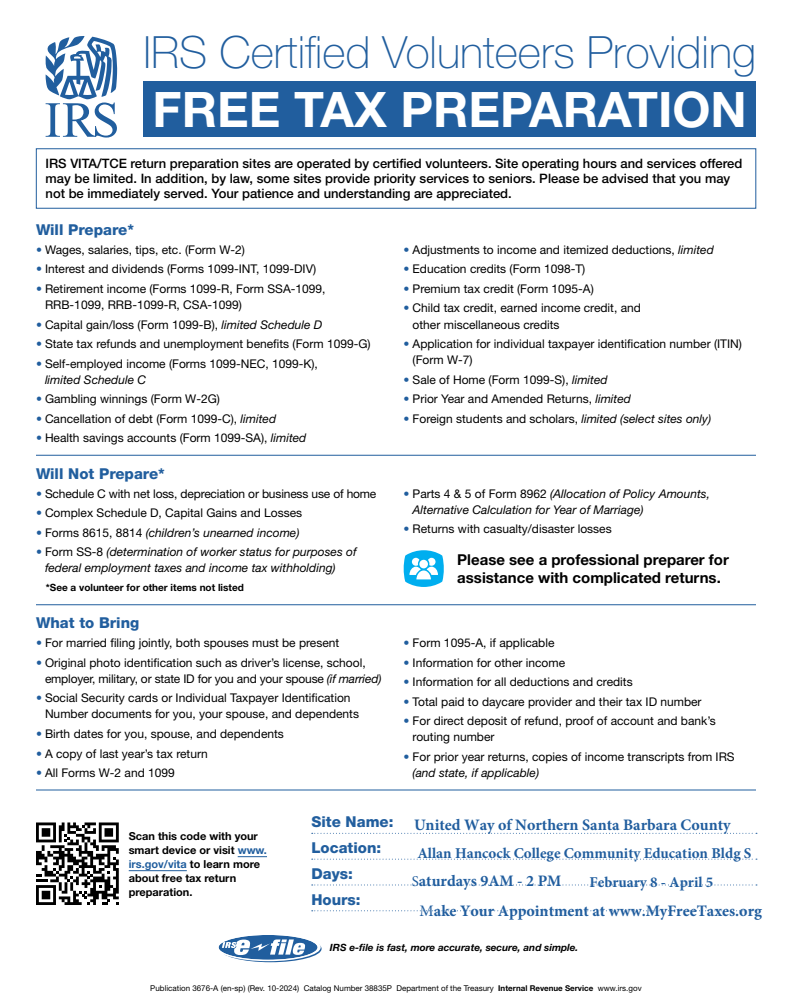
<style>
.page{position:relative;width:792px;height:1008px;background:#fff}
.page>*{position:absolute;margin:0;border:0;box-sizing:border-box;transform-origin:0 0}
.h1_title{font:700 49px "Helvetica Neue LT Std";color:#fff}
.h1_title-2{font:100 44.5px "Helvetica Neue LT Std";color:#215e9e}
.t1{font:700 16px "Minion Pro";color:#205d9e}
.t2{font:800 15px/26px "Helvetica Neue LT Std";color:#215e9e}
.call_out{font:700 15px/18px "Helvetica Neue LT Std";color:#000}
.t3{font:700 15px "Minion Pro";color:#205d9e}
.intro_body{font:500 13px/15px "Helvetica Neue LT Std";color:#000}
.bullets{font:12px/16.2px "Helvetica Neue LT Std";color:#000}
.bullets-2{font:italic 12px/16.2px "Helvetica Neue LT Std";color:#000}
.body_bold{font:700 11px/14px "Helvetica Neue LT Std";color:#000}
.body{font:italic 700 10px "Helvetica Neue LT Std";color:#000}
.body_bold-2{font:700 10px "Helvetica Neue LT Std";color:#000}
.body-2{font:8px "Helvetica Neue LT Std";color:#000}
.s1{color:#215e9e}
.s2{font-style:italic}
.s3{font-style:normal;color:#215e9e}
.s4{font-style:normal}
.s5{font-weight:400;font-size:15px}
.s6{font-weight:400}
.s7{font-weight:700}
</style>
<div class="page">
<div style="left:36px;top:148px;width:720px;height:60px;border:1px solid #215e9e"></div>
<svg style="left:403px;top:550px;width:41px;height:37px"></svg>
<hr style="left:36px;top:455px;width:720px;height:1px;background:#215e9e">
<hr style="left:36px;top:790px;width:720px;height:1px;background:#215e9e">
<hr style="left:36px;top:604px;width:720px;height:1px;background:#215e9e">
<svg style="left:45px;top:36px;width:72px;height:102px"></svg>
<svg style="left:238px;top:857px;width:29px;height:1px"></svg>
<hr style="left:129px;top:871px;width:58px;height:1px;background:#215e9e">
<svg style="left:36px;top:822px;width:83px;height:83px"></svg>
<svg style="left:220px;top:935px;width:102px;height:27px"></svg>
<div style="left:216px;top:933px;width:105px;height:28px;background:#fff;border-radius:50%"></div>
<svg style="left:219px;top:935px;width:98px;height:25px"></svg>
<svg style="left:312px;top:833px;width:445px;height:1px"></svg>
<svg style="left:312px;top:859px;width:445px;height:1px"></svg>
<svg style="left:312px;top:884px;width:445px;height:1px"></svg>
<svg style="left:312px;top:910px;width:445px;height:1px"></svg>
<div style="left:144px;top:82px;width:612px;height:55px;background:#215e9e"></div>
<h1 class="h1_title-2" style="left:144px;top:27px;width:614px">IRS Certified Volunteers Providing</h1>
<h1 class="h1_title" style="left:153px;top:79px;width:596px">FREE TAX PREPARATION</h1>
<p class="intro_body" style="left:46px;top:156px;width:698px">IRS VITA/TCE return preparation sites are operated by certified volunteers. Site operating hours and services offered may be limited. In addition, by law, some sites provide priority services to seniors. Please be advised that you may not be immediately served. Your patience and understanding are appreciated.</p>
<h2 class="t2" style="left:36px;top:217px;width:100px">Will Prepare*</h2>
<p class="bullets" style="left:36px;top:241px;width:211px"><span class="s1">•</span> Wages, salaries, tips, etc. (Form W-2)</p>
<p class="bullets" style="left:36px;top:261px;width:282px"><span class="s1">•</span> Interest and dividends (Forms 1099-INT, 1099-DIV)</p>
<p class="bullets" style="left:45px;top:280px;width:282px;text-indent:-9px"><span class="s1">•</span> Retirement income (Forms 1099-R, Form SSA-1099,<br>RRB-1099, RRB-1099-R, CSA-1099)</p>
<p class="bullets" style="left:36px;top:316px;width:288px"><span class="s1">•</span> Capital gain/loss (Form 1099-B), <span class="s2">limited Schedule D</span></p>
<p class="bullets" style="left:36px;top:335px;width:336px"><span class="s1">•</span> State tax refunds and unemployment benefits (Form 1099-G)</p>
<p class="bullets" style="left:45px;top:355px;width:274px;text-indent:-9px"><span class="s1">•</span> Self-employed income (Forms 1099-NEC, 1099-K), <span class="s2">limited Schedule C</span></p>
<p class="bullets" style="left:36px;top:391px;width:185px"><span class="s1">•</span> Gambling winnings (Form W-2G)</p>
<p class="bullets" style="left:36px;top:410px;width:242px"><span class="s1">•</span> Cancellation of debt (Form 1099-C), <span class="s2">limited</span></p>
<p class="bullets" style="left:36px;top:430px;width:272px"><span class="s1">•</span> Health savings accounts (Form 1099-SA), <span class="s2">limited</span></p>
<p class="bullets" style="left:404px;top:241px;width:312px"><span class="s1">•</span> Adjustments to income and itemized deductions, <span class="s2">limited</span></p>
<p class="bullets" style="left:404px;top:261px;width:183px"><span class="s1">•</span> Education credits (Form 1098-T)</p>
<p class="bullets" style="left:404px;top:280px;width:192px"><span class="s1">•</span> Premium tax credit (Form 1095-A)</p>
<p class="bullets" style="left:413px;top:300px;width:230px;text-indent:-9px"><span class="s1">•</span> Child tax credit, earned income credit, and other miscellaneous credits</p>
<p class="bullets" style="left:413px;top:335px;width:331px;text-indent:-9px"><span class="s1">•</span> Application for individual taxpayer identification number (ITIN) (Form W-7)</p>
<p class="bullets" style="left:404px;top:371px;width:205px"><span class="s1">•</span> Sale of Home (Form 1099-S), <span class="s2">limited</span></p>
<p class="bullets" style="left:404px;top:391px;width:229px"><span class="s1">•</span> Prior Year and Amended Returns, <span class="s2">limited</span></p>
<p class="bullets" style="left:404px;top:410px;width:309px"><span class="s1">•</span> Foreign students and scholars, <span class="s2">limited (select sites only)</span></p>
<h2 class="t2" style="left:36px;top:461px;width:130px">Will Not Prepare*</h2>
<p class="bullets" style="left:36px;top:485px;width:342px"><span class="s1">•</span> Schedule C with net loss, depreciation or business use of home</p>
<p class="bullets" style="left:36px;top:504px;width:268px"><span class="s1">•</span> Complex Schedule D, Capital Gains and Losses</p>
<p class="bullets-2" style="left:36px;top:524px;width:265px"><span class="s3">•</span> <span class="s4">Forms 8615, 8814</span> (children’s unearned income)</p>
<p class="bullets-2" style="left:45px;top:543px;width:313px;text-indent:-9px"><span class="s3">•</span> <span class="s4">Form SS-8</span> (determination of worker status for purposes of federal employment taxes and income tax withholding)</p>
<p class="body_bold-2" style="left:46px;top:581px;width:200px">*See a volunteer for other items not listed</p>
<h2 class="t2" style="left:36px;top:610px;width:105px">What to Bring</h2>
<p class="bullets" style="left:36px;top:634px;width:305px"><span class="s1">•</span> For married filing jointly, both spouses must be present</p>
<p class="bullets" style="left:45px;top:654px;width:338px;text-indent:-9px"><span class="s1">•</span> Original photo identification such as driver’s license, school, employer, military, or state ID for you and your spouse <span class="s2">(if married)</span></p>
<p class="bullets" style="left:45px;top:690px;width:316px;text-indent:-9px"><span class="s1">•</span> Social Security cards or Individual Taxpayer Identification<br>Number documents for you, your spouse, and dependents</p>
<p class="bullets" style="left:36px;top:725px;width:249px"><span class="s1">•</span> Birth dates for you, spouse, and dependents</p>
<p class="bullets" style="left:36px;top:745px;width:173px"><span class="s1">•</span> A copy of last year’s tax return</p>
<p class="bullets" style="left:36px;top:764px;width:140px"><span class="s1">•</span> All Forms W-2 and 1099</p>
<p class="bullets-2" style="left:413px;top:485px;width:299px;text-indent:-9px"><span class="s3">•</span> <span class="s4">Parts 4 &amp; 5 of Form 8962</span> (Allocation of Policy Amounts,<br>Alternative Calculation for Year of Marriage)</p>
<p class="bullets" style="left:404px;top:521px;width:210px"><span class="s1">•</span> Returns with casualty/disaster losses</p>
<p class="call_out" style="left:457px;top:550px;width:273px">Please see a professional preparer for assistance with complicated returns.</p>
<p class="bullets" style="left:404px;top:634px;width:152px"><span class="s1">•</span> Form 1095-A, if applicable</p>
<p class="bullets" style="left:404px;top:654px;width:163px"><span class="s1">•</span> Information for other income</p>
<p class="bullets" style="left:404px;top:673px;width:231px"><span class="s1">•</span> Information for all deductions and credits</p>
<p class="bullets" style="left:404px;top:693px;width:299px"><span class="s1">•</span> Total paid to daycare provider and their tax ID number</p>
<p class="bullets" style="left:413px;top:712px;width:305px;text-indent:-9px"><span class="s1">•</span> For direct deposit of refund, proof of account and bank’s routing number</p>
<p class="bullets" style="left:413px;top:748px;width:324px;text-indent:-9px"><span class="s1">•</span> For prior year returns, copies of income transcripts from IRS <span class="s2">(and state, if applicable)</span></p>
<p class="body_bold" style="left:129px;top:829px;width:140px">Scan this code with your smart device or visit <span class="s1">www. irs.gov/vita</span> to learn more about free tax return preparation.</p>
<p class="t2" style="left:311px;top:809px;width:83px">Site Name:<br>Location:<br>Days:<br>Hours:</p>
<h3 class="t1" style="left:414px;top:813px;width:318px">United Way of Northern Santa Barbara County</h3>
<p class="t3" style="left:417px;top:843px;width:336px">Allan Hancock College Community Education Bldg S</p>
<h3 class="t1" style="left:412px;top:870px;width:151px"><span class="s5">S</span>aturdays 9AM - 2 PM</h3>
<p class="t3" style="left:590px;top:871px;width:125px">February 8 - April 5</p>
<h3 class="t1" style="left:420px;top:900px;width:344px"><span class="s6">M</span>ake Your Appointment at www.MyFreeTaxes.org</h3>
<p class="body" style="left:330px;top:941px;width:250px">IRS e-file is fast, more accurate, secure, and simple.</p>
<p class="body-2" style="left:150px;top:983px;width:493px">Publication 3676-A (en-sp) (Rev. 10-2024) Catalog Number 38835P Department of the Treasury <span class="s7">Internal Revenue Service</span> www.irs.gov</p>
</div>
